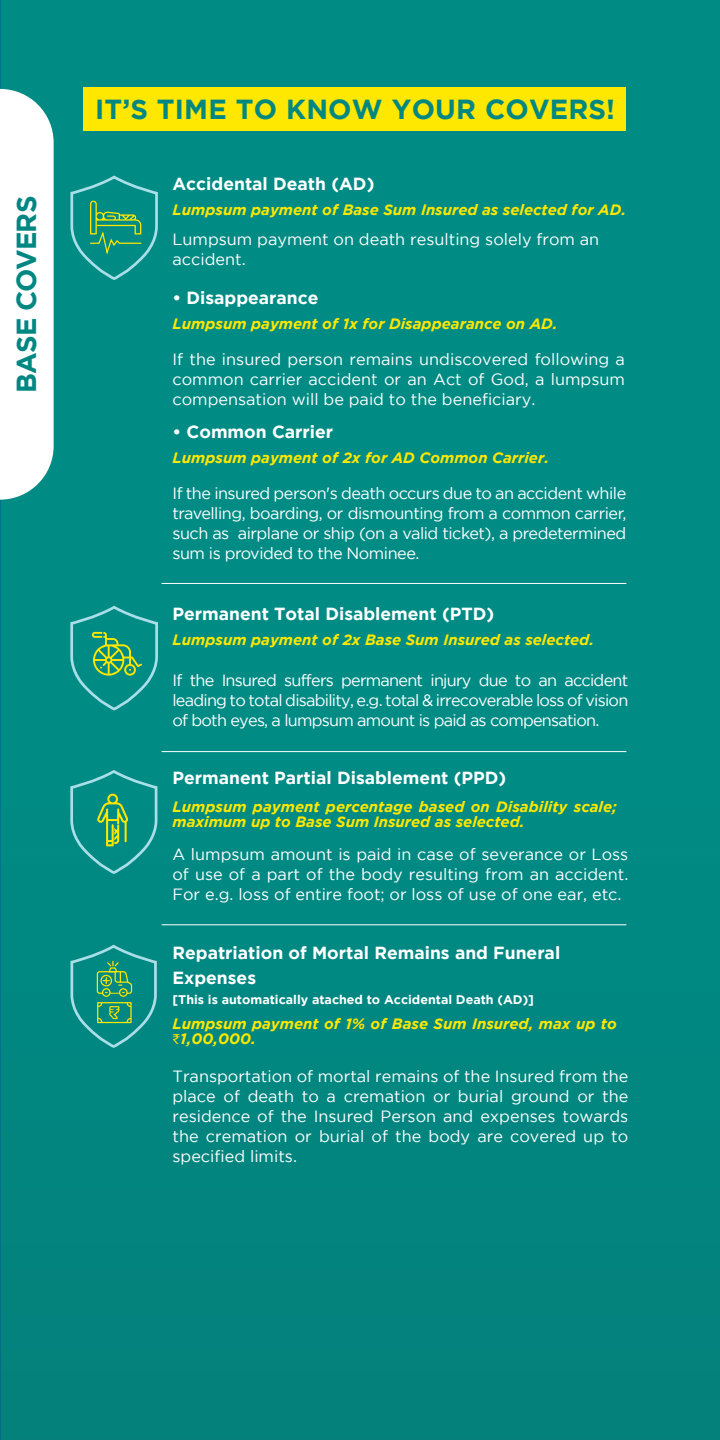
<style>
.page{position:relative;width:720px;height:1440px;background:#008b85}
.page>*{position:absolute;margin:0;border:0;box-sizing:border-box;transform-origin:0 0}
.t1{font:700 27.5px "Gotham";letter-spacing:.005em;color:#008782}
.t2{font:700 27.5px "Gotham";letter-spacing:-.02em;color:#008782}
.t3{font:700 17.5px/25px "Gotham";color:#fff}
.t4{font:16.25px/20px "Gotham";color:#fff;text-align:justify}
.t5{font:16.25px/20px "Gotham";letter-spacing:-.03em;color:#fff;text-align:justify}
.t6{font:italic 700 15px/15px "Gotham";color:#fee700}
.t7{font:700 12.5px "Gotham";color:#fff}
.s1{font-family:"Myriad Pro";font-weight:400;font-style:normal}
</style>
<div class="page">
<hr style="left:0;top:0;width:1px;height:1440px;background:#02549c">
<svg style="left:0;top:89px;width:54px;height:411px;background:#eef7f7"></svg>
<svg style="left:70px;top:175px;width:88px;height:105px"></svg>
<div style="left:83px;top:88px;width:543px;height:43px;background:#fee700"></div>
<svg style="left:70px;top:605px;width:88px;height:106px"></svg>
<svg style="left:70px;top:770px;width:88px;height:104px"></svg>
<svg style="left:70px;top:944px;width:87px;height:104px"></svg>
<hr style="left:162px;top:583px;width:464px;height:1px;background:#fff">
<hr style="left:162px;top:751px;width:464px;height:1px;background:#fff">
<hr style="left:162px;top:924px;width:464px;height:1px;background:#fff">
<h1 class="t2" style="left:10px;top:393px;width:200px;rotate:-90deg">BASE COVERS</h1>
<h1 class="t1" style="left:95px;top:93px;width:521px">IT’S TIME TO KNOW YOUR COVERS!</h1>
<p class="t3" style="left:172px;top:171px;width:203px">Accidental Death (AD)</p>
<p class="t6" style="left:172px;top:202px;width:455px">Lumpsum payment of Base Sum Insured as selected for AD.</p>
<p class="t4" style="left:172px;top:229px;width:428px">Lumpsum payment on death resulting solely from an accident.</p>
<p class="t3" style="left:172px;top:285px;width:148px">• Disappearance</p>
<p class="t6" style="left:172px;top:316px;width:387px">Lumpsum payment of 1x for Disappearance on AD.</p>
<p class="t4" style="left:172px;top:349px;width:454px">If the insured person remains undiscovered following a common carrier accident or an Act of God, a lumpsum compensation will be paid to the beneficiary.</p>
<p class="t3" style="left:172px;top:419px;width:162px">• Common Carrier</p>
<p class="t6" style="left:172px;top:450px;width:378px">Lumpsum payment of 2x for AD Common Carrier.</p>
<p class="t5" style="left:172px;top:483px;width:455px">If the insured person's death occurs due to an accident while travelling, boarding, or dismounting from a common carrier, such as airplane or ship (on a valid ticket), a predetermined sum is provided to the Nominee.</p>
<p class="t3" style="left:172px;top:601px;width:323px">Permanent Total Disablement (PTD)</p>
<p class="t6" style="left:172px;top:632px;width:423px">Lumpsum payment of 2x Base Sum Insured as selected.</p>
<p class="t4" style="left:172px;top:670px;width:457px">If the Insured suffers permanent injury due to an accident leading to total disability, e.g. total &amp; irrecoverable loss of vision of both eyes, a lumpsum amount is paid as compensation.</p>
<p class="t3" style="left:172px;top:765px;width:335px">Permanent Partial Disablement (PPD)</p>
<p class="t6" style="left:172px;top:799px;width:446px">Lumpsum payment percentage based on Disability scale; maximum up to Base Sum Insured as selected.</p>
<p class="t4" style="left:172px;top:844px;width:457px">A lumpsum amount is paid in case of severance or Loss of use of a part of the body resulting from an accident.<br>For e.g. loss of entire foot; or loss of use of one ear, etc.</p>
<p class="t3" style="left:172px;top:940px;width:389px">Repatriation of Mortal Remains and Funeral<br>Expenses</p>
<p class="t7" style="left:172px;top:992px;width:363px">[This is automatically atached to Accidental Death (AD)]</p>
<p class="t6" style="left:172px;top:1016px;width:446px">Lumpsum payment of 1% of Base Sum Insured, max up to <span class="s1">₹</span>1,00,000.</p>
<p class="t4" style="left:172px;top:1066px;width:457px">Transportation of mortal remains of the Insured from the place of death to a cremation or burial ground or the residence of the Insured Person and expenses towards the cremation or burial of the body are covered up to specified limits.</p>
</div>
